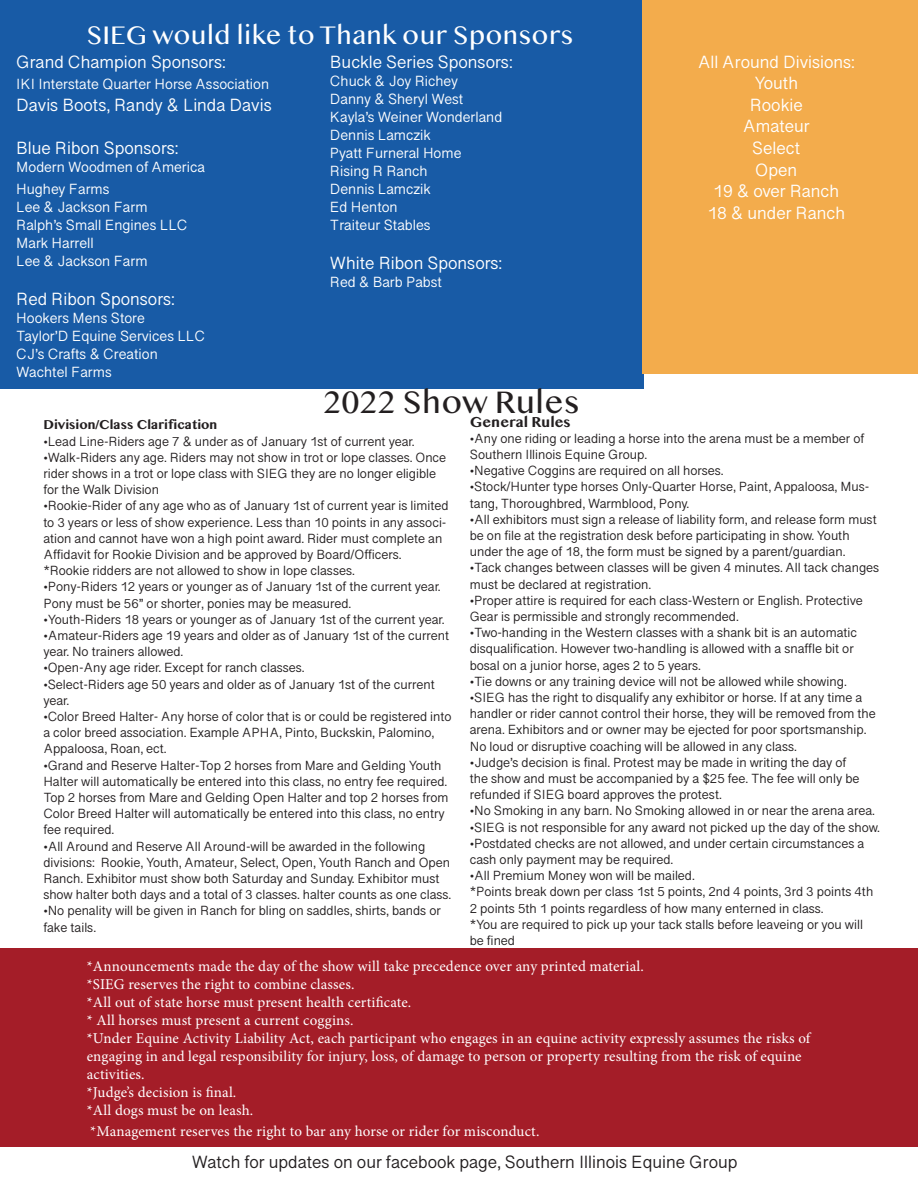
<style>
.page{position:relative;width:918px;height:1188px;background:#fff}
.page>*{position:absolute;margin:0;border:0;box-sizing:border-box;transform-origin:0 0}
.t1{font:33px "Sinhala MN";color:#231f20}
.t2{font:27px "Sinhala MN";color:#fff}
.t3{font:18px "Lao Sangam MN";color:#fff}
.t4{font:18px "Lao Sangam MN";color:#231f20}
.t5{font:15px/18px "Minion Pro";letter-spacing:.01em;color:#fff}
.t6{font:15px "Lao Sangam MN";color:#fff}
.t7{font:700 15px "Khmer MN";color:#231f20}
.t8{font:700 15px "Sinhala MN";color:#231f20}
.t9{font:13.5px/16.2px "Lao Sangam MN";color:#231f20}
</style>
<div class="page">
<div style="left:0;top:0;width:644px;height:388px;background:#185ba6"></div>
<div style="left:0;top:948px;width:918px;height:198px;background:#a41d28"></div>
<div style="left:643px;top:0;width:275px;height:374px;background:#f3ac4c"></div>
<p class="t2" style="left:87px;top:24px;width:488px">SIEG would like to Thank our Sponsors</p>
<p class="t3" style="left:16px;top:51px;width:211px">Grand Champion Sponsors:</p>
<p class="t6" style="left:16px;top:75px;width:255px">IKI Interstate Quarter Horse Association</p>
<p class="t3" style="left:16px;top:94px;width:257px">Davis Boots, Randy &amp; Linda Davis</p>
<p class="t3" style="left:16px;top:137px;width:164px">Blue Ribon Sponsors:</p>
<p class="t6" style="left:16px;top:158px;width:190px">Modern Woodmen of America</p>
<p class="t6" style="left:16px;top:180px;width:95px">Hughey Farms</p>
<p class="t6" style="left:16px;top:198px;width:133px">Lee &amp; Jackson Farm</p>
<p class="t6" style="left:16px;top:216px;width:173px">Ralph’s Small Engines LLC</p>
<p class="t6" style="left:16px;top:234px;width:79px">Mark Harrell</p>
<p class="t6" style="left:16px;top:252px;width:133px">Lee &amp; Jackson Farm</p>
<p class="t3" style="left:16px;top:288px;width:160px">Red Ribon Sponsors:</p>
<p class="t6" style="left:16px;top:309px;width:130px">Hookers Mens Store</p>
<p class="t6" style="left:16px;top:327px;width:190px">Taylor’D Equine Services LLC</p>
<p class="t6" style="left:16px;top:345px;width:143px">CJ’s Crafts &amp; Creation</p>
<p class="t6" style="left:16px;top:363px;width:97px">Wachtel Farms</p>
<p class="t3" style="left:330px;top:51px;width:184px">Buckle Series Sponsors:</p>
<p class="t6" style="left:330px;top:72px;width:130px">Chuck &amp; Joy Richey</p>
<p class="t6" style="left:330px;top:90px;width:135px">Danny &amp; Sheryl West</p>
<p class="t6" style="left:330px;top:108px;width:174px">Kayla’s Weiner Wonderland</p>
<p class="t6" style="left:330px;top:126px;width:102px">Dennis Lamczik</p>
<p class="t6" style="left:330px;top:144px;width:133px">Pyatt Furneral Home</p>
<p class="t6" style="left:330px;top:162px;width:99px">Rising R Ranch</p>
<p class="t6" style="left:330px;top:180px;width:102px">Dennis Lamczik</p>
<p class="t6" style="left:330px;top:198px;width:69px">Ed Henton</p>
<p class="t6" style="left:330px;top:216px;width:102px">Traiteur Stables</p>
<p class="t3" style="left:330px;top:252px;width:174px">White Ribon Sponsors:</p>
<p class="t6" style="left:330px;top:273px;width:114px">Red &amp; Barb Pabst</p>
<p class="t3" style="left:698px;top:51px;width:158px">All Around Divisions:</p>
<p class="t3" style="left:754px;top:72px;width:45px">Youth</p>
<p class="t3" style="left:750px;top:94px;width:55px">Rookie</p>
<p class="t3" style="left:743px;top:116px;width:68px">Amateur</p>
<p class="t3" style="left:752px;top:137px;width:49px">Select</p>
<p class="t3" style="left:755px;top:159px;width:43px">Open</p>
<p class="t3" style="left:713px;top:180px;width:127px">19 &amp; over Ranch</p>
<p class="t3" style="left:707px;top:202px;width:139px">18 &amp; under Ranch</p>
<p class="t1" style="left:323px;top:388px;width:258px">2022 Show Rules</p>
<p class="t8" style="left:470px;top:415px;width:102px">General Rules</p>
<p class="t9" style="left:470px;top:430px;width:396px">•Any one riding or leading a horse into the arena must be a member of<br>Southern Illinois Equine Group.</p>
<p class="t9" style="left:470px;top:462px;width:255px">•Negative Coggins are required on all horses.</p>
<p class="t9" style="left:470px;top:479px;width:401px">•Stock/Hunter type horses Only-Quarter Horse, Paint, Appaloosa, Mus&shy;tang, Thoroughbred, Warmblood, Pony.</p>
<p class="t9" style="left:470px;top:511px;width:408px">•All exhibitors must sign a release of liability form, and release form must be on file at the registration desk before participating in show. Youth under the age of 18, the form must be signed by a parent/guardian.</p>
<p class="t9" style="left:470px;top:560px;width:411px">•Tack changes between classes will be given 4 minutes. All tack changes must be declared at registration.</p>
<p class="t9" style="left:470px;top:592px;width:395px">•Proper attire is required for each class-Western or English. Protective<br>Gear is permissible and strongly recommended.</p>
<p class="t9" style="left:470px;top:624px;width:389px">•Two-handing in the Western classes with a shank bit is an automatic disqualification. However two-handling is allowed with a snaffle bit or bosal on a junior horse, ages 2 to 5 years.</p>
<p class="t9" style="left:470px;top:673px;width:378px">•Tie downs or any training device will not be allowed while showing.</p>
<p class="t9" style="left:470px;top:689px;width:408px">•SIEG has the right to disqualify any exhibitor or horse. If at any time a handler or rider cannot control their horse, they will be removed from the arena. Exhibitors and or owner may be ejected for poor sportsmanship.<br>No loud or disruptive coaching will be allowed in any class.</p>
<p class="t9" style="left:470px;top:754px;width:391px">•Judge’s decision is final. Protest may be made in writing the day of the show and must be accompanied by a $25 fee. The fee will only be refunded if SIEG board approves the protest.</p>
<p class="t9" style="left:470px;top:803px;width:406px">•No Smoking in any barn. No Smoking allowed in or near the arena area.</p>
<p class="t9" style="left:470px;top:819px;width:411px">•SIEG is not responsible for any award not picked up the day of the show.</p>
<p class="t9" style="left:470px;top:835px;width:396px">•Postdated checks are not allowed, and under certain circumstances a cash only payment may be required.</p>
<p class="t9" style="left:470px;top:867px;width:226px">•All Premium Money won will be mailed.</p>
<p class="t9" style="left:470px;top:884px;width:405px">*Points break down per class 1st 5 points, 2nd 4 points, 3rd 3 points 4th<br>2 points 5th 1 points regardless of how many enterned in class.</p>
<p class="t9" style="left:470px;top:916px;width:395px">*You are required to pick up your tack stalls before leaveing or you will be fined</p>
<p class="t7" style="left:43px;top:415px;width:175px">Division/Class Clarification</p>
<p class="t9" style="left:43px;top:433px;width:373px">•Lead Line-Riders age 7 &amp; under as of January 1st of current year.</p>
<p class="t9" style="left:43px;top:449px;width:404px">•Walk-Riders any age. Riders may not show in trot or lope classes. Once rider shows in a trot or lope class with SIEG they are no longer eligible for the Walk Division</p>
<p class="t9" style="left:43px;top:498px;width:407px">•Rookie-Rider of any age who as of January 1st of current year is limited to 3 years or less of show experience. Less than 10 points in any associ&shy;ation and cannot have won a high point award. Rider must complete an Affidavit for Rookie Division and be approved by Board/Officers.</p>
<p class="t9" style="left:43px;top:562px;width:313px">*Rookie ridders are not allowed to show in lope classes.</p>
<p class="t9" style="left:43px;top:579px;width:399px">•Pony-Riders 12 years or younger as of January 1st of the current year.<br>Pony must be 56” or shorter, ponies may be measured.</p>
<p class="t9" style="left:43px;top:611px;width:403px">•Youth-Riders 18 years or younger as of January 1st of the current year.</p>
<p class="t9" style="left:43px;top:627px;width:407px">•Amateur-Riders age 19 years and older as of January 1st of the current year. No trainers allowed.</p>
<p class="t9" style="left:43px;top:660px;width:263px">•Open-Any age rider. Except for ranch classes.</p>
<p class="t9" style="left:43px;top:676px;width:393px">•Select-Riders age 50 years and older as of January 1st of the current year.</p>
<p class="t9" style="left:43px;top:708px;width:410px">•Color Breed Halter- Any horse of color that is or could be registered into a color breed association. Example APHA, Pinto, Buckskin, Palomino,<br>Appaloosa, Roan, ect.</p>
<p class="t9" style="left:43px;top:757px;width:407px">•Grand and Reserve Halter-Top 2 horses from Mare and Gelding Youth Halter will automatically be entered into this class, no entry fee required.<br>Top 2 horses from Mare and Gelding Open Halter and top 2 horses from Color Breed Halter will automatically be entered into this class, no entry fee required.</p>
<p class="t9" style="left:43px;top:838px;width:409px">•All Around and Reserve All Around-will be awarded in the following divisions: Rookie, Youth, Amateur, Select, Open, Youth Ranch and Open Ranch. Exhibitor must show both Saturday and Sunday. Exhibitor must show halter both days and a total of 3 classes. halter counts as one class.</p>
<p class="t9" style="left:43px;top:903px;width:399px">•No penality will be given in Ranch for bling on saddles, shirts, bands or fake tails.</p>
<p class="t5" style="left:87px;top:957px;width:559px">*Announcements made the day of the show will take precedence over any printed material.</p>
<p class="t5" style="left:87px;top:975px;width:269px">*SIEG reserves the right to combine classes.</p>
<p class="t5" style="left:87px;top:993px;width:326px">*All out of state horse must present health certificate.</p>
<p class="t5" style="left:87px;top:1011px;width:268px">* All horses must present a current coggins.</p>
<p class="t5" style="left:87px;top:1029px;width:725px">*Under Equine Activity Liability Act, each participant who engages in an equine activity expressly assumes the risks of engaging in and legal responsibility for injury, loss, of damage to person or property resulting from the risk of equine activities.</p>
<p class="t5" style="left:87px;top:1083px;width:151px">*Judge’s decision is final.</p>
<p class="t5" style="left:87px;top:1101px;width:168px">*All dogs must be on leash.</p>
<p class="t5" style="left:90px;top:1123px;width:451px">*Management reserves the right to bar any horse or rider for misconduct.</p>
<p class="t4" style="left:192px;top:1151px;width:547px">Watch for updates on our facebook page, Southern Illinois Equine Group</p>
</div>
